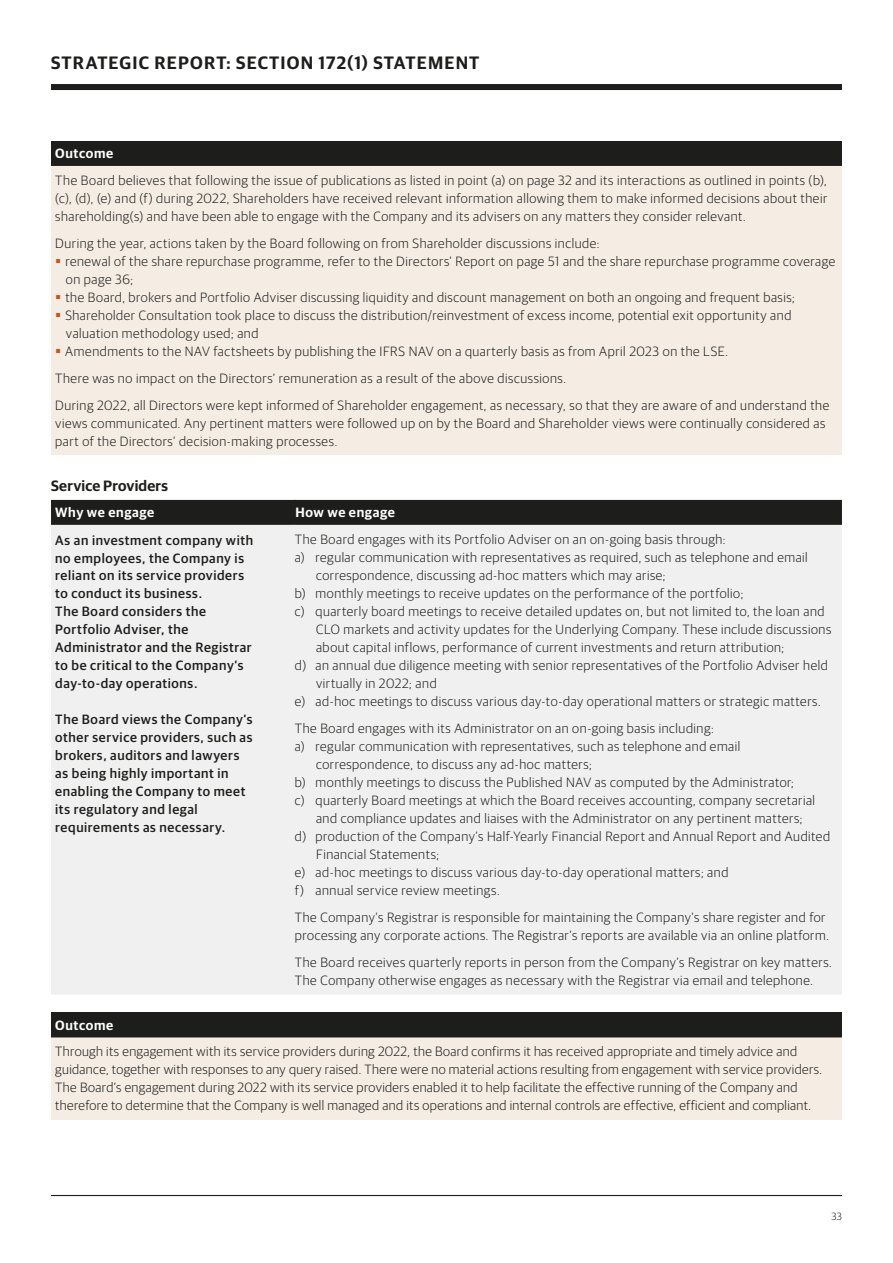
<style>
.page{position:relative;width:893px;height:1263px;background:#fff}
.page>*{position:absolute;margin:0;border:0;box-sizing:border-box;transform-origin:0 0}
.t1{font:600 18px "Guardian Sans";letter-spacing:.065em;color:#1d1d1b}
.t2{font:600 15px "Guardian Sans";letter-spacing:.01em;color:#1d1d1b}
.t3{font:300 13.5px/18px "Guardian Sans";letter-spacing:.04em;color:#1d1d1b}
.t4{font:500 13.5px/18px "Guardian Sans";letter-spacing:.045em;color:#1d1d1b}
.t5{font:600 13.5px "Guardian Sans";letter-spacing:.045em;color:#fff}
.t6{font:300 10.5px "Guardian Sans";color:#1d1d1b}
</style>
<div class="page">
<div style="left:51px;top:141px;width:791px;height:24px;background:#1d1d1b"></div>
<div style="left:51px;top:165px;width:791px;height:290px;background:#f5ece4"></div>
<hr style="left:51px;top:164px;width:791px;height:2px;background:#1d1d1b">
<div style="left:51px;top:500px;width:791px;height:23px;background:#1d1d1b"></div>
<div style="left:51px;top:525px;width:791px;height:469px;background:#f0f0f0"></div>
<hr style="left:294px;top:500px;width:2px;height:23px;background:#1d1d1b">
<hr style="left:51px;top:523px;width:244px;height:2px;background:#1d1d1b">
<hr style="left:295px;top:523px;width:547px;height:2px;background:#1d1d1b">
<div style="left:51px;top:1012px;width:791px;height:25px;background:#1d1d1b"></div>
<div style="left:51px;top:1037px;width:791px;height:82px;background:#f5ece4"></div>
<hr style="left:51px;top:1195px;width:791px;height:1px;background:#1d1d1b">
<div style="left:51px;top:84px;width:791px;height:6px;background:#1d1d1b"></div>
<h1 class="t1" style="left:51px;top:50px;width:23px">Strate</h1>
<h1 class="t1" style="left:120px;top:50px;width:60px">gic Report</h1>
<h1 class="t1" style="left:226px;top:50px;width:33px">: Section</h1>
<h1 class="t1" style="left:319px;top:50px;width:77px">172(1) State</h1>
<h1 class="t1" style="left:428px;top:50px;width:29px">ment</h1>
<p class="t5" style="left:55px;top:144px;width:60px">Outcome</p>
<p class="t3" style="left:55px;top:170px;width:773px;text-align:justify">The Board believes that following the issue of publications as listed in point (a) on page 32 and its interactions as outlined in points (b), (c), (d), (e) and (f) during 2022, Shareholders have received relevant information allowing them to make informed decisions about their shareholding(s) and have been able to engage with the Company and its advisers on any matters they consider relevant.</p>
<p class="t3" style="left:65px;top:233px;width:771px;text-indent:-10px">During the year, actions taken by the Board following on from Shareholder discussions include:<br>renewal of the share repurchase programme, refer to the Directors’ Report on page 51 and the share repurchase programme coverage on page 36;<br>the Board, brokers and Portfolio Adviser discussing liquidity and discount management on both an ongoing and frequent basis; Shareholder Consultation took place to discuss the distribution/reinvestment of excess income, potential exit opportunity and valuation methodology used; and<br>Amendments to the NAV factsheets by publishing the IFRS NAV on a quarterly basis as from April 2023 on the LSE.</p>
<p class="t3" style="left:55px;top:364px;width:775px;line-height:27px">There was no impact on the Directors’ remuneration as a result of the above discussions.<br>During 2022, all Directors were kept informed of Shareholder engagement, as necessary, so that they are aware of and understand the</p>
<p class="t3" style="left:55px;top:413px;width:772px">views communicated. Any pertinent matters were followed up on by the Board and Shareholder views were continually considered as part of the Directors’ decision-making processes.</p>
<p class="t2" style="left:51px;top:475px;width:119px">Service Providers</p>
<p class="t5" style="left:55px;top:503px;width:100px">Why we engage</p>
<p class="t5" style="left:296px;top:503px;width:101px">How we engage</p>
<p class="t4" style="left:55px;top:530px;width:199px">As an investment company with no employees, the Company is reliant on its service providers to conduct its business.<br>The Board considers the<br>Portfolio Adviser, the<br>Administrator and the Registrar to be critical to the Company’s day-to-day operations.</p>
<p class="t4" style="left:55px;top:710px;width:199px">The Board views the Company’s other service providers, such as brokers, auditors and lawyers as being highly important in enabling the Company to meet its regulatory and legal requirements as necessary.</p>
<p class="t3" style="left:295px;top:530px;width:432px">The Board engages with its Portfolio Adviser on an on-going basis through:</p>
<p class="t3" style="left:295px;top:548px;width:514px">a) regular communication with representatives as required, such as telephone and email</p>
<p class="t3" style="left:316px;top:566px;width:351px">correspondence, discussing ad-hoc matters which may arise;</p>
<p class="t3" style="left:295px;top:584px;width:450px">b) monthly meetings to receive updates on the performance of the portfolio;</p>
<p class="t3" style="left:295px;top:602px;width:531px">c) quarterly board meetings to receive detailed updates on, but not limited to, the loan and</p>
<p class="t3" style="left:316px;top:620px;width:517px">CLO markets and activity updates for the Underlying Company. These include discussions</p>
<p class="t3" style="left:316px;top:638px;width:470px">about capital inflows, performance of current investments and return attribution;</p>
<p class="t3" style="left:295px;top:656px;width:534px">d) an annual due diligence meeting with senior representatives of the Portfolio Adviser held</p>
<p class="t3" style="left:316px;top:674px;width:122px">virtually in 2022; and</p>
<p class="t3" style="left:295px;top:692px;width:527px">e) ad-hoc meetings to discuss various day-to-day operational matters or strategic matters.</p>
<p class="t3" style="left:295px;top:719px;width:420px">The Board engages with its Administrator on an on-going basis including:</p>
<p class="t3" style="left:295px;top:737px;width:447px">a) regular communication with representatives, such as telephone and email</p>
<p class="t3" style="left:316px;top:755px;width:277px">correspondence, to discuss any ad-hoc matters;</p>
<p class="t3" style="left:295px;top:773px;width:500px">b) monthly meetings to discuss the Published NAV as computed by the Administrator;</p>
<p class="t3" style="left:295px;top:791px;width:522px">c) quarterly Board meetings at which the Board receives accounting, company secretarial</p>
<p class="t3" style="left:316px;top:809px;width:488px">and compliance updates and liaises with the Administrator on any pertinent matters;</p>
<p class="t3" style="left:295px;top:827px;width:537px">d) production of the Company’s Half-Yearly Financial Report and Annual Report and Audited</p>
<p class="t3" style="left:316px;top:845px;width:125px">Financial Statements;</p>
<p class="t3" style="left:295px;top:863px;width:435px">e) ad-hoc meetings to discuss various day-to-day operational matters; and</p>
<p class="t3" style="left:295px;top:881px;width:206px">f) annual service review meetings.</p>
<p class="t3" style="left:295px;top:908px;width:536px">The Company’s Registrar is responsible for maintaining the Company’s share register and for processing any corporate actions. The Registrar’s reports are available via an online platform.</p>
<p class="t3" style="left:295px;top:953px;width:538px">The Board receives quarterly reports in person from the Company’s Registrar on key matters.<br>The Company otherwise engages as necessary with the Registrar via email and telephone.</p>
<p class="t5" style="left:55px;top:1015px;width:60px">Outcome</p>
<p class="t3" style="left:55px;top:1042px;width:768px">Through its engagement with its service providers during 2022, the Board confirms it has received appropriate and timely advice and guidance, together with responses to any query raised. There were no material actions resulting from engagement with service providers.<br>The Board’s engagement during 2022 with its service providers enabled it to help facilitate the effective running of the Company and therefore to determine that the Company is well managed and its operations and internal controls are effective, efficient and compliant.</p>
<p class="t6" style="left:831px;top:1209px;width:12px">33</p>
</div>
